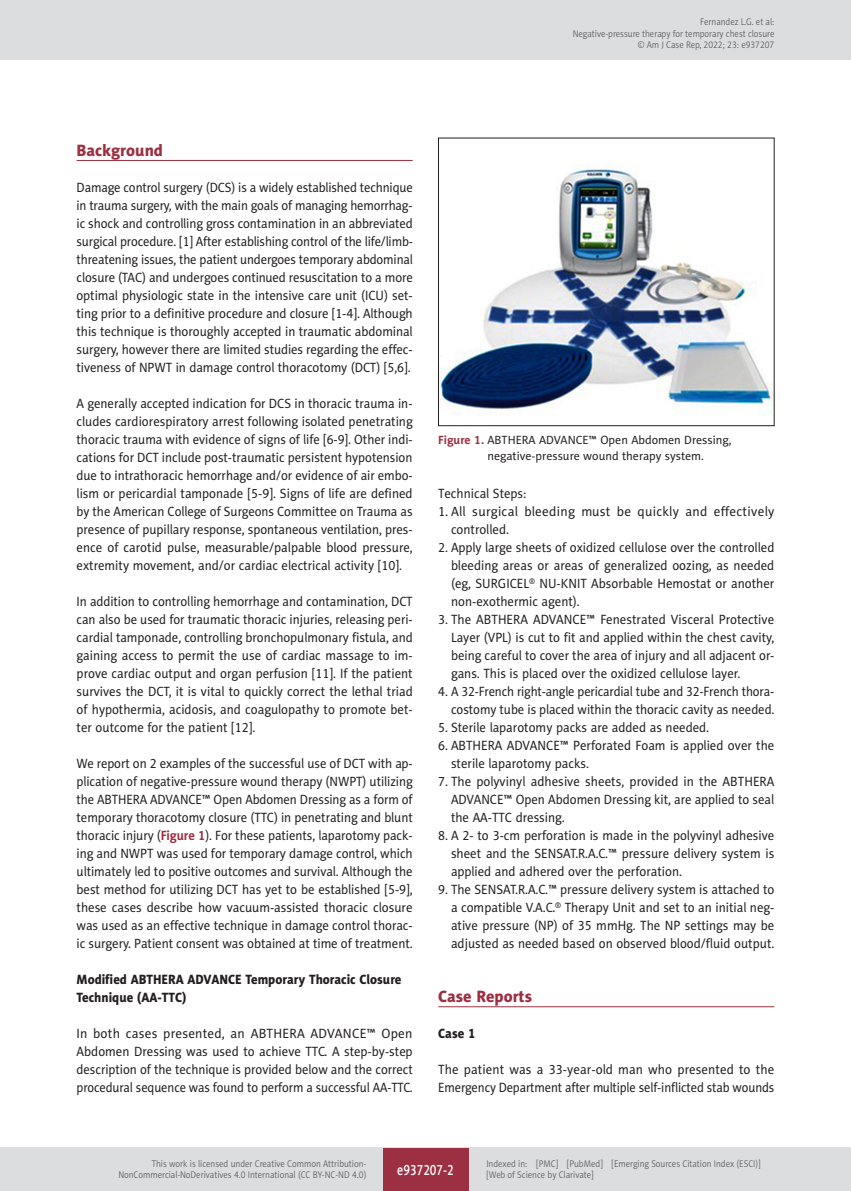
<style>
.page{position:relative;width:851px;height:1191px;background:#fff}
.page>*{position:absolute;margin:0;border:0;box-sizing:border-box;transform-origin:0 0}
.AJCR_Headline_1{font:16.5px "Naomi Sans EFN Heavy";color:#9d2f42}
.AJCR_e-PAGINA{font:15px "Naomi Sans EFN Medium";color:#fff;scale:.8 1}
.AJCR_Body{font:13.5px/18px "Naomi Sans EFN";letter-spacing:-.005em;color:#231f20;text-align:justify;scale:.94 1}
.AJCR_Body_no_before{font:13.5px/18px "Naomi Sans EFN";color:#231f20;text-align:justify;scale:.95 1}
.AJCR_Body-2{font:13.5px/18px "Naomi Sans EFN";letter-spacing:-.005em;color:#231f20;text-align:justify;scale:.95 1}
.AJCR_Body-3{font:13.5px/18px "Naomi Sans EFN";letter-spacing:-.005em;color:#231f20;text-align:justify}
.AJCR_Body_no_before-2{font:13.5px/18px "Naomi Sans EFN";color:#231f20;text-align:justify;scale:.96 1}
.AJCR_Body_no_before-3{font:13.5px/18px "Naomi Sans EFN";color:#231f20;text-align:right;scale:.93 1}
.AJCR_Body-4{font:13.5px/18px "Naomi Sans EFN";letter-spacing:-.005em;color:#231f20;scale:.96 1}
.AJCR_Headline_2{font:13.5px/18px "Naomi Sans EFN Heavy";color:#231f20;scale:.95 1}
.AJCR_Body_no_before-4{font:13.5px/18px "Naomi Sans EFN";letter-spacing:.02em;color:#231f20}
.AJCR_Rycina_tytul{font:12px/15.8px "Naomi Sans EFN";color:#231f20}
.AJCR_pagina_zywa{font:9.75px/11.2px "Naomi Sans EFN Light";color:#57585a;text-align:right;scale:.9 1}
.AJCR_pagina_sygnatur{font:9.75px "Naomi Sans EFN Light";color:#57585a;scale:.9 1}
.s1{font-weight:700;color:#9d2f42}
</style>
<div class="page">
<hr style="left:77px;top:160px;width:335px;height:1px;background:#9d2f42">
<hr style="left:438px;top:1006px;width:336px;height:1px;background:#9d2f42">
<img style="left:440px;top:164px;width:332px;height:252px">
<div style="left:438px;top:138px;width:336px;height:288px;border:1px solid #231f20"></div>
<div style="left:0;top:0;width:850px;height:60px;background:#dcdddf"></div>
<hr style="left:850px;top:0;width:1px;height:60px;background:#dcdddf">
<div style="left:0;top:1148px;width:850px;height:43px;background:#dcdddf"></div>
<div style="left:383px;top:1147px;width:85px;height:43px;background:#9d2f42"></div>
<p class="AJCR_pagina_zywa" style="left:573px;top:16px;width:225px">Fernandez L.G. et al:<br>Negative-pressure therapy for temporary chest closure</p>
<p class="AJCR_pagina_sygnatur" style="left:637px;top:39px;width:153px">© Am J Case Rep, 2022; 23: e937207</p>
<p class="AJCR_Headline_1" style="left:77px;top:140px;width:88px">Background</p>
<p class="AJCR_Body" style="left:77px;top:178px;width:359px">Damage control surgery (DCS) is a widely established technique in trauma surgery, with the main goals of managing hemorrhag&shy;ic shock and controlling gross contamination in an abbreviated surgical procedure. [1] After establishing control of the life/limb&shy;threatening issues, the patient undergoes temporary abdominal closure (TAC) and undergoes continued resuscitation to a more optimal physiologic state in the intensive care unit (ICU) set&shy;ting prior to a definitive procedure and closure [1-4]. Although this technique is thoroughly accepted in traumatic abdominal surgery, however there are limited studies regarding the effec&shy;tiveness of NPWT in damage control thoracotomy (DCT) [5,6].</p>
<p class="AJCR_Body-2" style="left:77px;top:394px;width:355px">A generally accepted indication for DCS in thoracic trauma in&shy;cludes cardiorespiratory arrest following isolated penetrating thoracic trauma with evidence of signs of life [6-9]. Other indi&shy;cations for DCT include post-traumatic persistent hypotension due to intrathoracic hemorrhage and/or evidence of air embo&shy;lism or pericardial tamponade [5-9]. Signs of life are defined by the American College of Surgeons Committee on Trauma as presence of pupillary response, spontaneous ventilation, pres&shy;ence of carotid pulse, measurable/palpable blood pressure, extremity movement, and/or cardiac electrical activity [10].</p>
<p class="AJCR_Body" style="left:77px;top:592px;width:359px">In addition to controlling hemorrhage and contamination, DCT can also be used for traumatic thoracic injuries, releasing peri&shy;cardial tamponade, controlling bronchopulmonary fistula, and gaining access to permit the use of cardiac massage to im&shy;prove cardiac output and organ perfusion [11]. If the patient survives the DCT, it is vital to quickly correct the lethal triad of hypothermia, acidosis, and coagulopathy to promote bet&shy;ter outcome for the patient [12].</p>
<p class="AJCR_Body" style="left:77px;top:754px;width:359px">We report on 2 examples of the successful use of DCT with ap&shy;plication of negative-pressure wound therapy (NWPT) utilizing the ABTHERA ADVANCE™ Open Abdomen Dressing as a form of temporary thoracotomy closure (TTC) in penetrating and blunt thoracic injury (<span class="s1">Figure 1</span>). For these patients, laparotomy pack&shy;ing and NWPT was used for temporary damage control, which ultimately led to positive outcomes and survival. Although the best method for utilizing DCT has yet to be established [5-9], these cases describe how vacuum-assisted thoracic closure was used as an effective technique in damage control thorac&shy;ic surgery. Patient consent was obtained at time of treatment.</p>
<p class="AJCR_Headline_2" style="left:77px;top:970px;width:343px">Modified ABTHERA ADVANCE Temporary Thoracic Closure<br>Technique (AA-TTC)</p>
<p class="AJCR_Body-3" style="left:77px;top:1024px;width:338px">In both cases presented, an ABTHERA ADVANCE™ Open Abdomen Dressing was used to achieve TTC. A step-by-step description of the technique is provided below and the correct procedural sequence was found to perform a successful AA-TTC.</p>
<p class="AJCR_Rycina_tytul" style="left:487px;top:432px;width:245px;text-indent:-49px"><span class="s1">Figure 1.</span> ABTHERA ADVANCE™ Open Abdomen Dressing, negative-pressure wound therapy system.</p>
<p class="AJCR_Body-2" style="left:438px;top:484px;width:94px">Technical Steps:</p>
<p class="AJCR_Body_no_before-4" style="left:451px;top:502px;width:325px;text-indent:-13px">1. All surgical bleeding must be quickly and effectively controlled.</p>
<p class="AJCR_Body_no_before" style="left:451px;top:538px;width:342px;text-indent:-13px">2. Apply large sheets of oxidized cellulose over the controlled bleeding areas or areas of generalized oozing, as needed (eg, SURGICEL<sup>®</sup> NU-KNIT Absorbable Hemostat or another non-exothermic agent).</p>
<p class="AJCR_Body_no_before" style="left:451px;top:610px;width:342px;text-indent:-13px">3. The ABTHERA ADVANCE™ Fenestrated Visceral Protective Layer (VPL) is cut to fit and applied within the chest cavity, being careful to cover the area of injury and all adjacent or&shy;gans. This is placed over the oxidized cellulose layer.</p>
<p class="AJCR_Body_no_before-3" style="left:438px;top:682px;width:363px">4. A 32-French right-angle pericardial tube and 32-French thora&shy;costomy tube is placed within the thoracic cavity as needed.</p>
<p class="AJCR_Body_no_before" style="left:438px;top:718px;width:287px">5. Sterile laparotomy packs are added as needed.</p>
<p class="AJCR_Body_no_before" style="left:451px;top:736px;width:342px;text-indent:-13px">6. ABTHERA ADVANCE™ Perforated Foam is applied over the sterile laparotomy packs.</p>
<p class="AJCR_Body_no_before-2" style="left:451px;top:772px;width:338px;text-indent:-13px">7. The polyvinyl adhesive sheets, provided in the ABTHERA ADVANCE™ Open Abdomen Dressing kit, are applied to seal the AA-TTC dressing.</p>
<p class="AJCR_Body_no_before" style="left:451px;top:826px;width:342px;text-indent:-13px">8. A 2- to 3-cm perforation is made in the polyvinyl adhesive sheet and the SENSAT.R.A.C.™ pressure delivery system is applied and adhered over the perforation.</p>
<p class="AJCR_Body_no_before" style="left:451px;top:880px;width:342px;text-indent:-13px">9. The SENSAT.R.A.C.™ pressure delivery system is attached to a compatible V.A.C.<sup>®</sup> Therapy Unit and set to an initial neg&shy;ative pressure (NP) of 35 mmHg. The NP settings may be adjusted as needed based on observed blood/fluid output.</p>
<p class="AJCR_Headline_1" style="left:438px;top:986px;width:95px">Case Reports</p>
<p class="AJCR_Headline_2" style="left:438px;top:1024px;width:41px">Case 1</p>
<p class="AJCR_Body-4" style="left:438px;top:1060px;width:351px">The patient was a 33-year-old man who presented to the<br>Emergency Department after multiple self-inflicted stab wounds</p>
<p class="AJCR_pagina_zywa" style="left:118px;top:1158px;width:277px">This work is licensed under Creative Common Attribution-<br>NonCommercial-NoDerivatives 4.0 International (CC BY-NC-ND 4.0)</p>
<p class="AJCR_e-PAGINA" style="left:397px;top:1160px;width:72px">e937207-2</p>
<p class="AJCR_pagina_zywa" style="left:486px;top:1158px;width:306px;text-align:left">Indexed in: [PMC] [PubMed] [Emerging Sources Citation Index (ESCI)] [Web of Science by Clarivate]</p>
</div>
